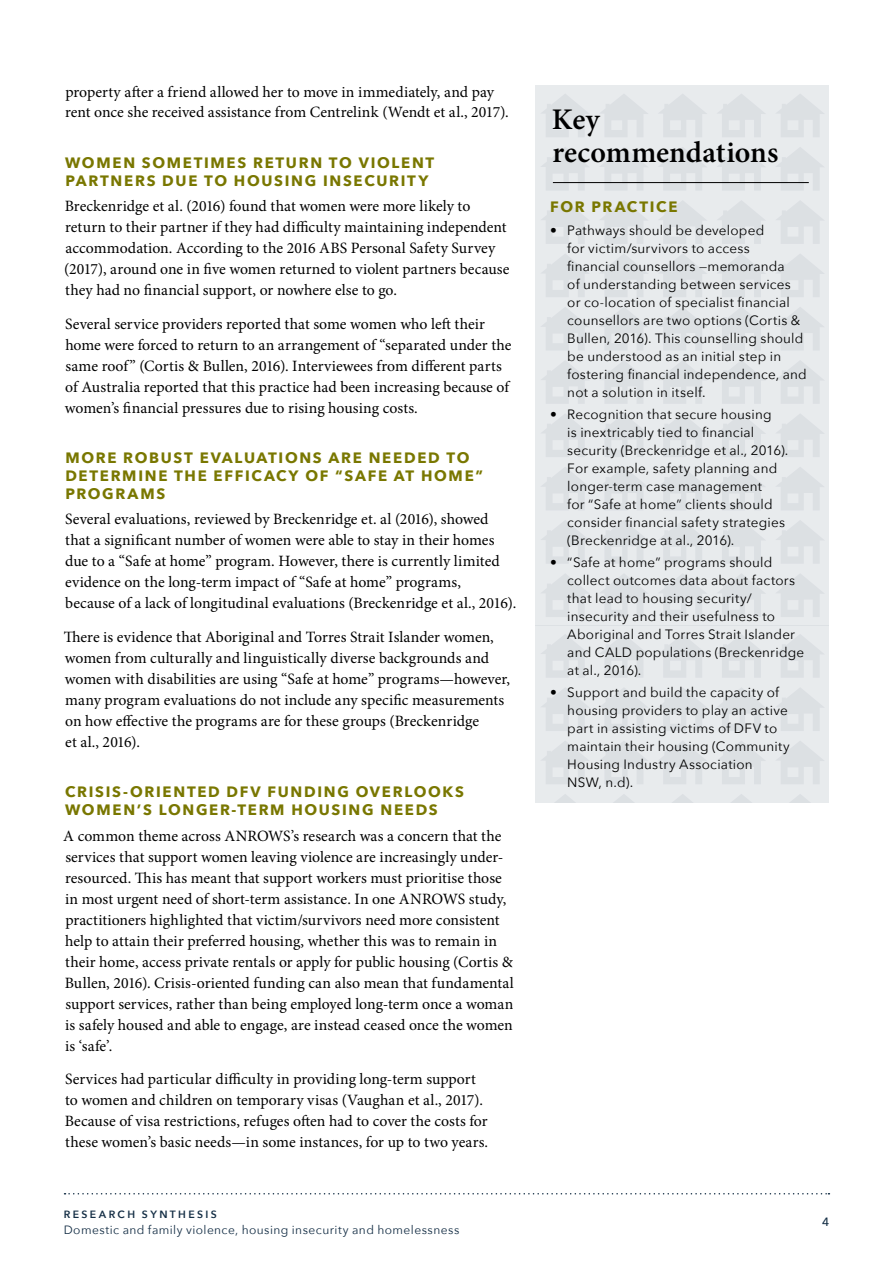
<style>
.page{position:relative;width:893px;height:1263px;background:#fff}
.page>*{position:absolute;margin:0;border:0;box-sizing:border-box;transform-origin:0 0}
.t1{font:600 30px/33px "Minion Pro";color:#000}
.t2{font:15.75px/21px "Minion Pro";color:#000}
.t3{font:700 15px/18px "Avenir Next";letter-spacing:.11em;color:#797700}
.t4{font:13.5px/18px "Avenir Next";letter-spacing:.015em;color:#000}
.t5{font:12px "Avenir Next";letter-spacing:.035em;color:#142e45}
.t6{font:500 12px "Avenir Next";color:#142e45}
.t7{font:600 10.5px "Avenir Next";letter-spacing:.225em;color:#142e45}
</style>
<div class="page">
<svg style="left:65px;top:1193px;width:761px;height:1px"></svg>
<div style="left:536px;top:625px;width:357px;height:541px;background:#e8ebed"></div>
<svg style="left:541px;top:635px;width:47px;height:42px"></svg>
<svg style="left:600px;top:635px;width:47px;height:42px"></svg>
<svg style="left:659px;top:634px;width:47px;height:43px"></svg>
<svg style="left:718px;top:634px;width:47px;height:43px"></svg>
<svg style="left:776px;top:635px;width:47px;height:42px"></svg>
<svg style="left:542px;top:688px;width:46px;height:43px"></svg>
<svg style="left:600px;top:688px;width:47px;height:43px"></svg>
<svg style="left:659px;top:688px;width:46px;height:43px"></svg>
<svg style="left:718px;top:688px;width:46px;height:43px"></svg>
<svg style="left:777px;top:688px;width:46px;height:43px"></svg>
<svg style="left:542px;top:741px;width:47px;height:43px"></svg>
<svg style="left:601px;top:741px;width:47px;height:43px"></svg>
<svg style="left:660px;top:741px;width:46px;height:43px"></svg>
<svg style="left:718px;top:741px;width:47px;height:43px"></svg>
<svg style="left:777px;top:741px;width:47px;height:43px"></svg>
<svg style="left:555px;top:794px;width:20px;height:9px"></svg>
<svg style="left:614px;top:795px;width:20px;height:8px"></svg>
<svg style="left:672px;top:794px;width:21px;height:9px"></svg>
<svg style="left:731px;top:794px;width:20px;height:9px"></svg>
<svg style="left:790px;top:794px;width:20px;height:9px"></svg>
<div style="left:536px;top:85px;width:357px;height:540px;background:#e8ebed"></div>
<svg style="left:542px;top:94px;width:47px;height:43px"></svg>
<svg style="left:601px;top:94px;width:47px;height:43px"></svg>
<svg style="left:660px;top:94px;width:46px;height:43px"></svg>
<svg style="left:718px;top:94px;width:47px;height:43px"></svg>
<svg style="left:777px;top:94px;width:47px;height:43px"></svg>
<svg style="left:541px;top:147px;width:49px;height:43px"></svg>
<svg style="left:599px;top:148px;width:50px;height:42px"></svg>
<svg style="left:658px;top:147px;width:50px;height:43px"></svg>
<svg style="left:716px;top:147px;width:50px;height:43px"></svg>
<svg style="left:775px;top:147px;width:48px;height:43px"></svg>
<svg style="left:542px;top:574px;width:46px;height:43px"></svg>
<svg style="left:601px;top:574px;width:46px;height:43px"></svg>
<svg style="left:659px;top:574px;width:46px;height:43px"></svg>
<svg style="left:718px;top:574px;width:46px;height:43px"></svg>
<svg style="left:777px;top:574px;width:46px;height:43px"></svg>
<svg style="left:542px;top:201px;width:46px;height:43px"></svg>
<svg style="left:600px;top:201px;width:47px;height:43px"></svg>
<svg style="left:659px;top:201px;width:47px;height:43px"></svg>
<svg style="left:718px;top:201px;width:46px;height:43px"></svg>
<svg style="left:777px;top:201px;width:46px;height:43px"></svg>
<svg style="left:542px;top:254px;width:47px;height:43px"></svg>
<svg style="left:601px;top:254px;width:47px;height:43px"></svg>
<svg style="left:659px;top:254px;width:47px;height:43px"></svg>
<svg style="left:718px;top:254px;width:47px;height:43px"></svg>
<svg style="left:777px;top:254px;width:47px;height:43px"></svg>
<svg style="left:542px;top:307px;width:47px;height:43px"></svg>
<svg style="left:601px;top:307px;width:46px;height:43px"></svg>
<svg style="left:660px;top:307px;width:46px;height:43px"></svg>
<svg style="left:719px;top:307px;width:46px;height:43px"></svg>
<svg style="left:777px;top:307px;width:47px;height:43px"></svg>
<svg style="left:542px;top:361px;width:46px;height:42px"></svg>
<svg style="left:600px;top:361px;width:47px;height:42px"></svg>
<svg style="left:659px;top:361px;width:47px;height:42px"></svg>
<svg style="left:718px;top:361px;width:46px;height:42px"></svg>
<svg style="left:776px;top:361px;width:47px;height:42px"></svg>
<svg style="left:542px;top:414px;width:47px;height:43px"></svg>
<svg style="left:601px;top:414px;width:47px;height:43px"></svg>
<svg style="left:659px;top:414px;width:47px;height:43px"></svg>
<svg style="left:718px;top:414px;width:47px;height:43px"></svg>
<svg style="left:777px;top:414px;width:47px;height:43px"></svg>
<svg style="left:542px;top:467px;width:47px;height:43px"></svg>
<svg style="left:601px;top:467px;width:46px;height:43px"></svg>
<svg style="left:660px;top:467px;width:46px;height:43px"></svg>
<svg style="left:718px;top:467px;width:47px;height:43px"></svg>
<svg style="left:777px;top:467px;width:47px;height:43px"></svg>
<svg style="left:541px;top:521px;width:47px;height:42px"></svg>
<svg style="left:600px;top:521px;width:47px;height:42px"></svg>
<svg style="left:659px;top:521px;width:47px;height:42px"></svg>
<svg style="left:718px;top:520px;width:47px;height:43px"></svg>
<svg style="left:776px;top:521px;width:47px;height:42px"></svg>
<div style="left:829px;top:55px;width:64px;height:1123px;background:#fff"></div>
<hr style="left:553px;top:182px;width:256px;height:1px;background:#000">
<div style="left:525px;top:803px;width:368px;height:373px;background:#fff"></div>
<p class="t2" style="left:65px;top:81px;width:445px">property after a friend allowed her to move in immediately, and pay rent once she received assistance from Centrelink (Wendt et al., 2017).</p>
<p class="t3" style="left:65px;top:153px;width:371px">WOMEN SOMETIMES RETURN TO VIOLENT<br>PARTNERS DUE TO HOUSING INSECURITY</p>
<p class="t2" style="left:64px;top:196px;width:447px">Breckenridge et al. (2016) found that women were more likely to return to their partner if they had difficulty maintaining independent accommodation. According to the 2016 ABS Personal Safety Survey (2017), around one in five women returned to violent partners because they had no financial support, or nowhere else to go.</p>
<p class="t2" style="left:65px;top:313px;width:448px">Several service providers reported that some women who left their home were forced to return to an arrangement of “separated under the same roof” (Cortis &amp; Bullen, 2016). Interviewees from different parts of Australia reported that this practice had been increasing because of women’s financial pressures due to rising housing costs.</p>
<p class="t3" style="left:65px;top:449px;width:419px">MORE ROBUST EVALUATIONS ARE NEEDED TO<br>DETERMINE THE EFFICACY OF “SAFE AT HOME”<br>PROGRAMS</p>
<p class="t2" style="left:65px;top:509px;width:453px">Several evaluations, reviewed by Breckenridge et. al (2016), showed that a significant number of women were able to stay in their homes due to a “Safe at home” program. However, there is currently limited evidence on the long-term impact of “Safe at home” programs,<br>because of a lack of longitudinal evaluations (Breckenridge et al., 2016).</p>
<p class="t2" style="left:64px;top:627px;width:448px">There is evidence that Aboriginal and Torres Strait Islander women, women from culturally and linguistically diverse backgrounds and women with disabilities are using “Safe at home” programs—however, many program evaluations do not include any specific measurements on how effective the programs are for these groups (Breckenridge<br>et al., 2016).</p>
<p class="t3" style="left:65px;top:783px;width:400px">CRISIS-ORIENTED DFV FUNDING OVERLOOKS<br>WOMEN’S LONGER-TERM HOUSING NEEDS</p>
<p class="t2" style="left:63px;top:825px;width:452px">A common theme across ANROWS’s research was a concern that the services that support women leaving violence are increasingly under&shy;resourced. This has meant that support workers must prioritise those in most urgent need of short-term assistance. In one ANROWS study, practitioners highlighted that victim/survivors need more consistent help to attain their preferred housing, whether this was to remain in their home, access private rentals or apply for public housing (Cortis &amp; Bullen, 2016). Crisis-oriented funding can also mean that fundamental support services, rather than being employed long-term once a woman is safely housed and able to engage, are instead ceased once the women is ‘safe’.</p>
<p class="t2" style="left:65px;top:1069px;width:425px">Services had particular difficulty in providing long-term support to women and children on temporary visas (Vaughan et al., 2017).<br>Because of visa restrictions, refuges often had to cover the costs for these women’s basic needs—in some instances, for up to two years.</p>
<p class="t7" style="left:64px;top:1206px;width:155px">RESEARCH SYNTHESIS</p>
<p class="t5" style="left:64px;top:1220px;width:397px">Domestic and family violence, housing insecurity and homelessness</p>
<h1 class="t1" style="left:552px;top:103px;width:228px">Key recommendations</h1>
<p class="t3" style="left:550px;top:198px;width:129px">FOR PRACTICE</p>
<p class="t4" style="left:567px;top:220px;width:241px;text-indent:-17px">• Pathways should be developed<br>for victim/survivors to access<br>financial counsellors —memoranda<br>of understanding between services or co-location of specialist financial counsellors are two options (Cortis &amp; Bullen, 2016). This counselling should be understood as an initial step in fostering financial independence, and not a solution in itself.</p>
<p class="t4" style="left:567px;top:404px;width:223px;text-indent:-17px">• Recognition that secure housing<br>is inextricably tied to financial security (Breckenridge et al., 2016).<br>For example, safety planning and longer-term case management<br>for “Safe at home” clients should consider financial safety strategies (Breckenridge at al., 2016).</p>
<p class="t4" style="left:567px;top:553px;width:238px;text-indent:-17px">• “Safe at home” programs should collect outcomes data about factors that lead to housing security/ insecurity and their usefulness to<br>Aboriginal and Torres Strait Islander and CALD populations (Breckenridge at al., 2016).</p>
<p class="t4" style="left:567px;top:683px;width:224px;text-indent:-17px">• Support and build the capacity of housing providers to play an active part in assisting victims of DFV to maintain their housing (Community<br>Housing Industry Association<br>NSW, n.d).</p>
<p class="t6" style="left:822px;top:1212px;width:9px">4</p>
</div>
